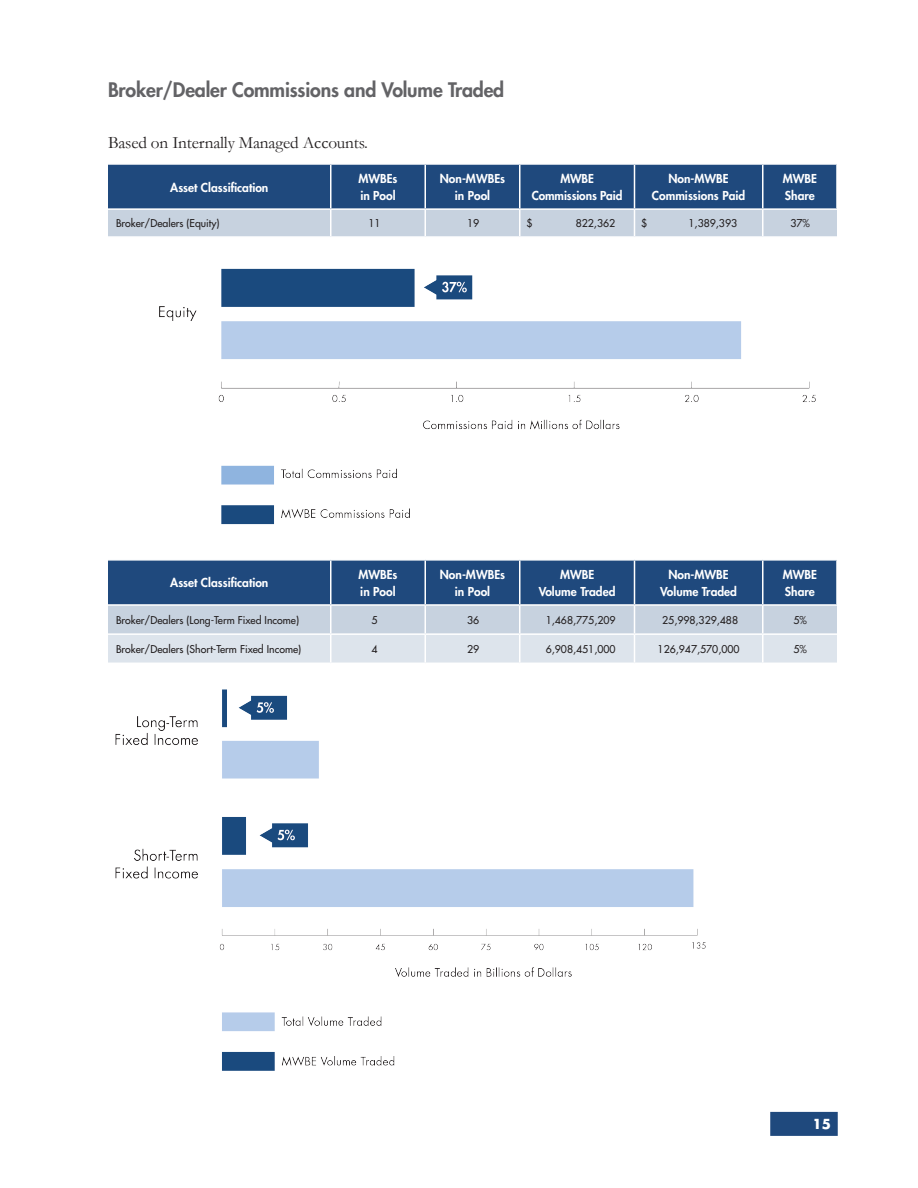
<style>
.page{position:relative;width:918px;height:1188px;background:#fff}
.page>*{position:absolute;margin:0;border:0;box-sizing:border-box;transform-origin:0 0}
.Subhead_1_-_left_ali{font:800 19.5px "Futura Std";letter-spacing:-.01em;color:#636366}
.Body{font:17.25px "Garamond";letter-spacing:-.01em;color:#231f20}
.t1{font:700 13.5px "Futura Std";color:#fff}
.TH{font:800 12px/17.2px "Futura Std";color:#fff;text-align:center}
.TD_-_Left_Column{font:500 10.5px "Futura Std";color:#231f20}
.TD_-_Centered{font:500 10.5px "Futura Std";color:#231f20}
.TD_-_Right_Column{font:500 10.5px "Futura Std";color:#231f20}
</style>
<div class="page">
<div style="left:770px;top:1112px;width:68px;height:24px;background:#1f497d"></div>
<svg style="left:108px;top:164px;width:729px;height:73px;background:#6481a5"></svg>
<hr style="left:762px;top:210px;width:2px;height:26px;background:#fff">
<hr style="left:763px;top:236px;width:74px;height:2px;background:#fff">
<hr style="left:108px;top:163px;width:223px;height:2px;background:#fff">
<hr style="left:330px;top:165px;width:2px;height:43px;background:#fff">
<hr style="left:108px;top:208px;width:223px;height:2px;background:#fff">
<hr style="left:330px;top:210px;width:2px;height:26px;background:#fff">
<hr style="left:108px;top:236px;width:223px;height:2px;background:#fff">
<svg style="left:108px;top:560px;width:729px;height:103px;background:#879eba"></svg>
<img style="left:159px;top:268px;width:657px;height:257px">
<img style="left:115px;top:689px;width:591px;height:382px">
<p class="Subhead_1_-_left_ali" style="left:108px;top:78px;width:398px">Broker/Dealer Commissions and Volume Traded</p>
<p class="Body" style="left:108px;top:132px;width:261px">Based on Internally Managed Accounts.</p>
<p class="TH" style="left:170px;top:178px;width:100px">Asset Classification</p>
<p class="TH" style="left:358px;top:170px;width:41px;text-align:left">MWBEs in Pool</p>
<p class="TH" style="left:440px;top:170px;width:67px">Non-MWBEs in Pool</p>
<p class="TH" style="left:532px;top:170px;width:92px">MWBE<br>Commissions Paid</p>
<p class="TH" style="left:652px;top:170px;width:95px">Non-MWBE<br>Commissions Paid</p>
<p class="TH" style="left:783px;top:170px;width:36px;text-align:left">MWBE<br>Share</p>
<p class="TD_-_Left_Column" style="left:116px;top:217px;width:105px">Broker/Dealers (Equity)</p>
<p class="TD_-_Left_Column" style="left:369px;top:217px;width:14px">11</p>
<p class="TD_-_Left_Column" style="left:467px;top:217px;width:14px">19</p>
<p class="TD_-_Left_Column" style="left:526px;top:217px;width:8px">$</p>
<p class="TD_-_Left_Column" style="left:576px;top:217px;width:41px">822,362</p>
<p class="TD_-_Left_Column" style="left:641px;top:217px;width:8px">$</p>
<p class="TD_-_Left_Column" style="left:689px;top:217px;width:50px">1,389,393</p>
<p class="TD_-_Left_Column" style="left:790px;top:217px;width:21px">37%</p>
<p class="TH" style="left:170px;top:574px;width:100px">Asset Classification</p>
<p class="TH" style="left:358px;top:566px;width:41px;text-align:left">MWBEs in Pool</p>
<p class="TH" style="left:440px;top:566px;width:67px">Non-MWBEs in Pool</p>
<p class="TH" style="left:539px;top:566px;width:78px">MWBE<br>Volume Traded</p>
<p class="TH" style="left:660px;top:566px;width:78px">Non-MWBE<br>Volume Traded</p>
<p class="TH" style="left:783px;top:566px;width:36px;text-align:left">MWBE<br>Share</p>
<p class="TD_-_Left_Column" style="left:116px;top:613px;width:185px">Broker/Dealers (Long-Term Fixed Income)</p>
<p class="TD_-_Centered" style="left:372px;top:613px;width:8px">5</p>
<p class="TD_-_Right_Column" style="left:467px;top:613px;width:14px">36</p>
<p class="TD_-_Right_Column" style="left:546px;top:613px;width:71px">1,468,775,209</p>
<p class="TD_-_Centered" style="left:662px;top:613px;width:77px">25,998,329,488</p>
<p class="TD_-_Centered" style="left:793px;top:613px;width:15px">5%</p>
<p class="TD_-_Left_Column" style="left:116px;top:643px;width:187px">Broker/Dealers (Short-Term Fixed Income)</p>
<p class="TD_-_Centered" style="left:372px;top:643px;width:8px">4</p>
<p class="TD_-_Right_Column" style="left:467px;top:643px;width:14px">29</p>
<p class="TD_-_Right_Column" style="left:546px;top:643px;width:71px">6,908,451,000</p>
<p class="TD_-_Centered" style="left:658px;top:643px;width:83px">126,947,570,000</p>
<p class="TD_-_Centered" style="left:793px;top:643px;width:15px">5%</p>
<p class="t1" style="left:812px;top:1115px;width:20px">15</p>
</div>
